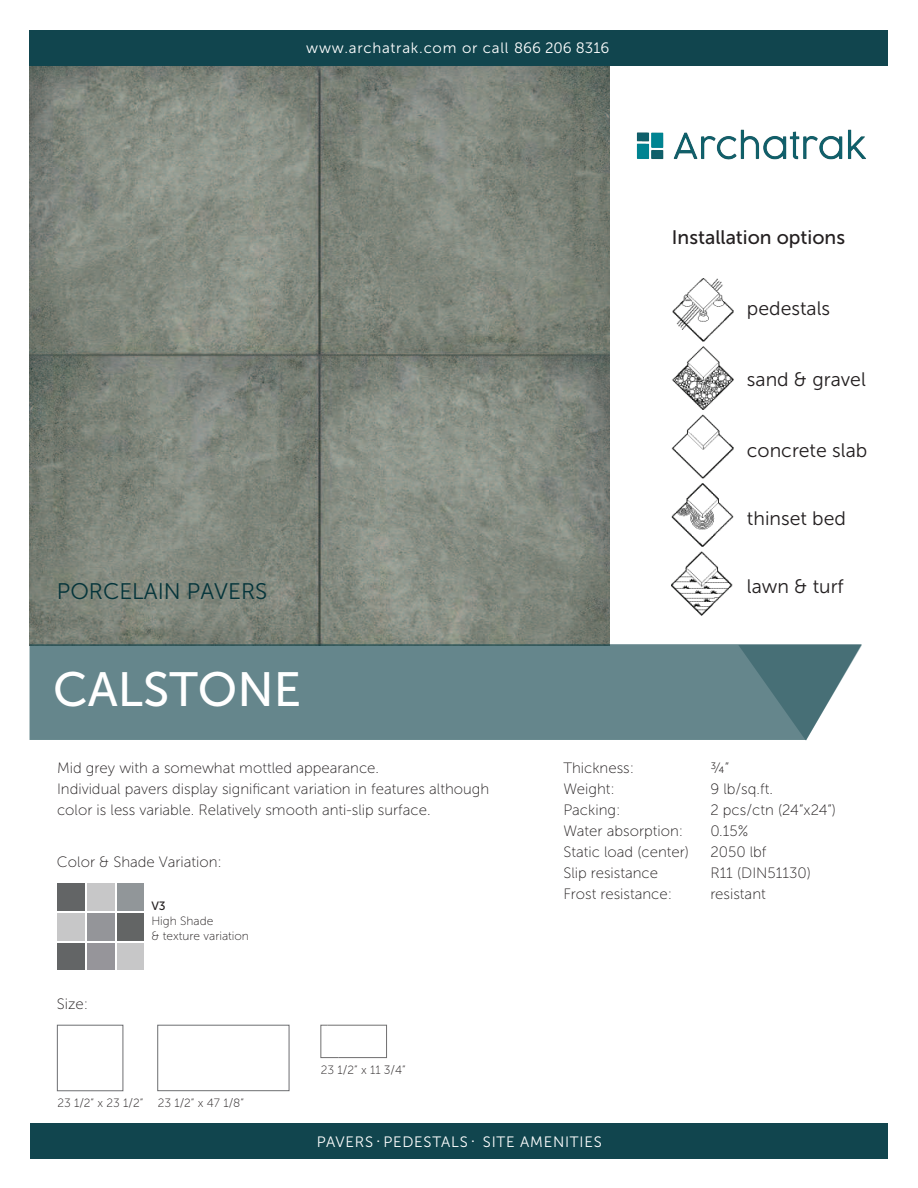
<style>
.page{position:relative;width:918px;height:1188px;background:#fff}
.page>*{position:absolute;margin:0;border:0;box-sizing:border-box;transform-origin:0 0}
.t1{font:48px "Museo Sans 500";color:#fff}
.t2{font:22.5px "Museo Sans 300";color:#04343a}
.t3{font:19.5px "Museo Sans 300";color:#231f20}
.t4{font:19.5px "Museo Sans 500";color:#231f20}
.t5{font:15px/21px "Museo Sans 100";color:#231f20}
.t6{font:15px "Museo Sans 300";letter-spacing:.05em;color:#fff}
.t7{font:12px/15px "Museo Sans 100";color:#231f20}
.t8{font:12px "Museo Sans 500";color:#231f20}
</style>
<div class="page">
<img style="left:30px;top:66px;width:580px;height:578px">
<div style="left:30px;top:1123px;width:858px;height:36px;background:#11454e"></div>
<div style="left:30px;top:644px;width:832px;height:96px;background:#65868c"></div>
<svg style="left:738px;top:645px;width:124px;height:96px"></svg>
<div style="left:30px;top:30px;width:858px;height:36px;background:#11454e"></div>
<img style="left:672px;top:279px;width:61px;height:337px">
<img style="left:636px;top:129px;width:230px;height:31px">
<div style="left:157px;top:1025px;width:132px;height:66px;border:1px solid #6d6e71"></div>
<div style="left:57px;top:1025px;width:66px;height:66px;border:1px solid #6d6e71"></div>
<div style="left:57px;top:884px;width:27px;height:27px;background:#636566"></div>
<div style="left:87px;top:884px;width:27px;height:27px;background:#c7c7c8"></div>
<div style="left:117px;top:884px;width:27px;height:27px;background:#919699"></div>
<div style="left:57px;top:914px;width:27px;height:27px;background:#c7c7c8"></div>
<div style="left:87px;top:914px;width:27px;height:27px;background:#949599"></div>
<div style="left:117px;top:914px;width:27px;height:27px;background:#636565"></div>
<div style="left:57px;top:943px;width:27px;height:27px;background:#636566"></div>
<div style="left:87px;top:943px;width:27px;height:27px;background:#96959a"></div>
<div style="left:117px;top:943px;width:27px;height:27px;background:#c7c7c8"></div>
<svg style="left:320px;top:1024px;width:67px;height:34px"></svg>
<p class="t6" style="left:306px;top:43px;width:304px">www.archatrak.com or call 866 206 8316</p>
<h2 class="t2" style="left:57px;top:583px;width:212px">PORCELAIN PAVERS</h2>
<h1 class="t1" style="left:53px;top:671px;width:250px">CALSTONE</h1>
<h3 class="t4" style="left:672px;top:230px;width:175px">Installation options</h3>
<h3 class="t3" style="left:747px;top:301px;width:85px">pedestals</h3>
<h3 class="t3" style="left:747px;top:372px;width:120px">sand &amp; gravel</h3>
<h3 class="t3" style="left:747px;top:443px;width:122px">concrete slab</h3>
<h3 class="t3" style="left:747px;top:511px;width:101px">thinset bed</h3>
<h3 class="t3" style="left:747px;top:579px;width:98px">lawn &amp; turf</h3>
<p class="t5" style="left:57px;top:758px;width:434px">Mid grey with a somewhat mottled appearance.<br>Individual pavers display significant variation in features although color is less variable. Relatively smooth anti-slip surface.</p>
<p class="t5" style="left:563px;top:758px;width:72px">Thickness:</p>
<p class="t5" style="left:710px;top:758px;width:20px">¾”</p>
<p class="t5" style="left:563px;top:779px;width:53px">Weight:</p>
<p class="t5" style="left:710px;top:779px;width:64px">9 lb/sq.ft.</p>
<p class="t5" style="left:563px;top:800px;width:59px">Packing:</p>
<p class="t5" style="left:710px;top:800px;width:127px">2 pcs/ctn (24”x24”)</p>
<p class="t5" style="left:563px;top:821px;width:121px">Water absorption:</p>
<p class="t5" style="left:710px;top:821px;width:39px">0.15%</p>
<p class="t5" style="left:563px;top:842px;width:127px">Static load (center)</p>
<p class="t5" style="left:710px;top:842px;width:58px">2050 lbf</p>
<p class="t5" style="left:563px;top:863px;width:96px">Slip resistance</p>
<p class="t5" style="left:710px;top:863px;width:102px">R11 (DIN51130)</p>
<p class="t5" style="left:563px;top:884px;width:110px">Frost resistance:</p>
<p class="t5" style="left:710px;top:884px;width:57px">resistant</p>
<p class="t5" style="left:57px;top:852px;width:166px">Color &amp; Shade Variation:</p>
<p class="t5" style="left:57px;top:995px;width:33px">Size:</p>
<p class="t8" style="left:151px;top:901px;width:16px">V3</p>
<p class="t7" style="left:151px;top:914px;width:99px">High Shade<br>&amp; texture variation</p>
<p class="t7" style="left:57px;top:1096px;width:188px">23 1/2” x 23 1/2” 23 1/2” x 47 1/8”</p>
<p class="t7" style="left:321px;top:1064px;width:87px">23 1/2” x 11 3/4”</p>
<p class="t6" style="left:317px;top:1136px;width:286px">PAVERS <sup>•</sup> PEDESTALS <sup>•</sup> SITE AMENITIES</p>
</div>
